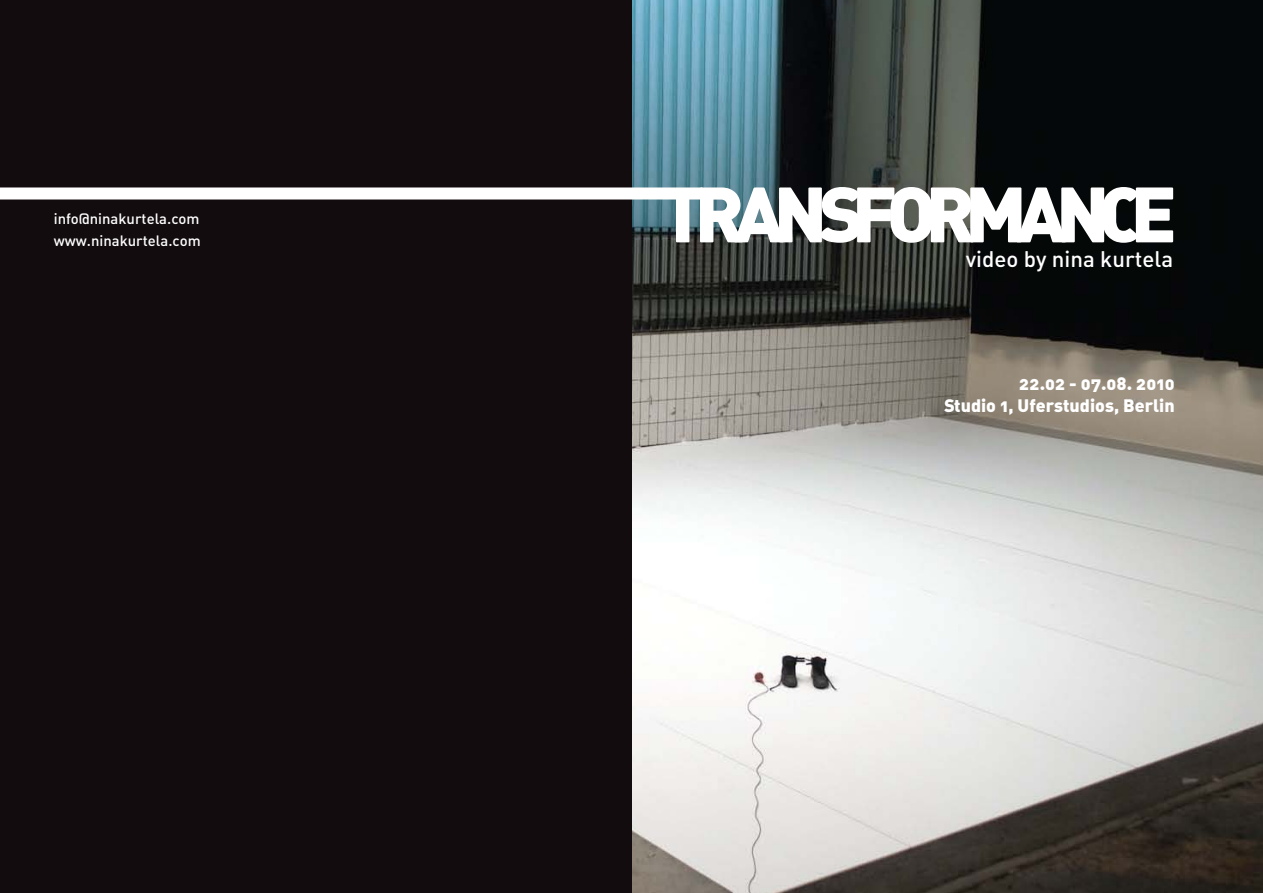
<style>
.page{position:relative;width:1263px;height:893px;background:#fff}
.page>*{position:absolute;margin:0;border:0;box-sizing:border-box;transform-origin:0 0}
.t1{font:22.35px "DIN Medium Rounded";color:#fff}
.t2{font:17.85px/21.5px "DIN Black Rounded";color:#fff;text-align:right}
.t3{font:14.85px/21.8px "DIN Medium Rounded";color:#fff}
</style>
<div class="page">
<img style="left:631px;top:0;width:632px;height:893px">
<div style="left:0;top:0;width:631px;height:893px;background:#130c0e"></div>
<svg style="left:0;top:187px;width:1173px;height:56px"></svg>
<p class="t3" style="left:54px;top:207px;width:148px">info@ninakurtela.com www.ninakurtela.com</p>
<p class="t1" style="left:966px;top:244px;width:209px">video by nina kurtela</p>
<p class="t2" style="left:944px;top:372px;width:233px">22.02 - 07.08. 2010<br>Studio 1, Uferstudios, Berlin</p>
</div>
